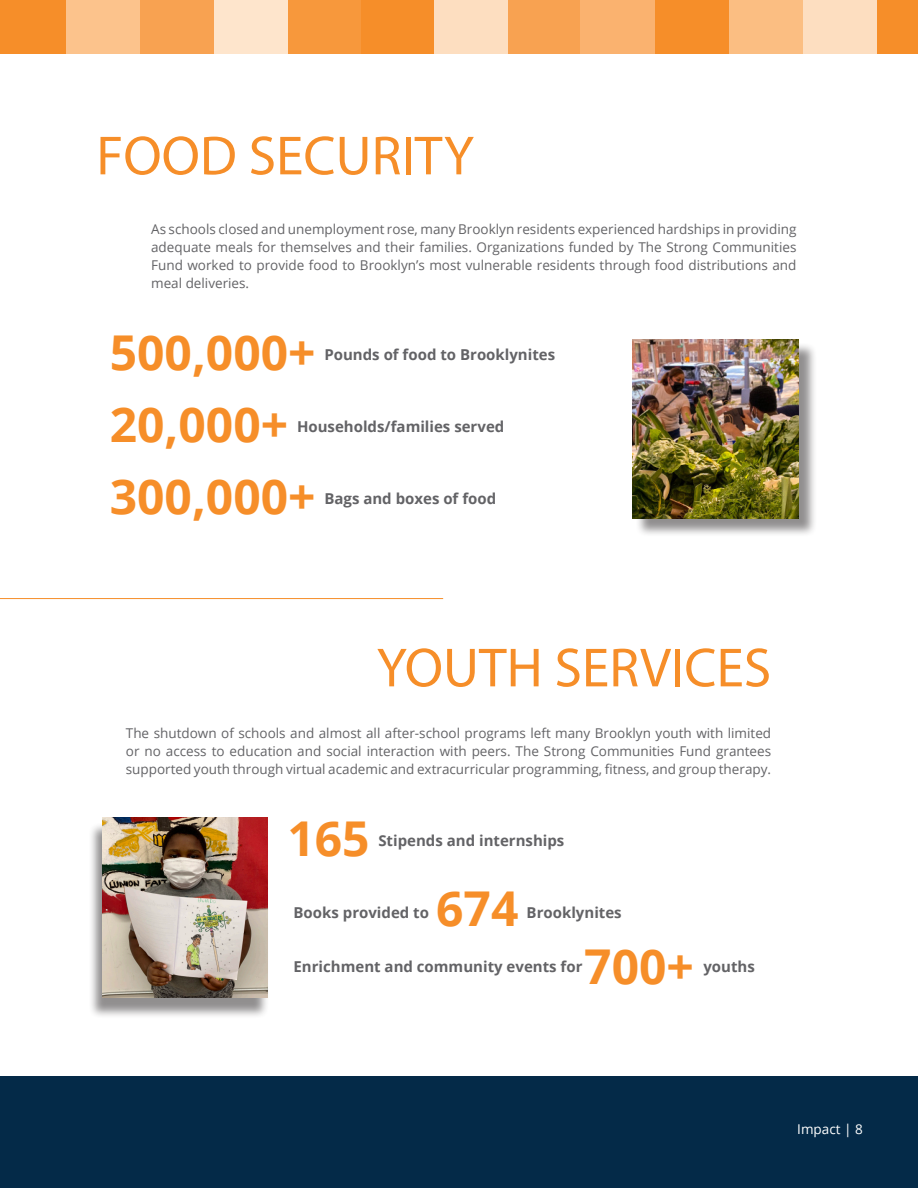
<style>
.page{position:relative;width:918px;height:1188px;background:#fff}
.page>*{position:absolute;margin:0;border:0;box-sizing:border-box;transform-origin:0 0}
.t1{font:55.5px "Myriad Pro";color:#f68e29}
.Large_Number{font:700 48px "Open Sans";color:#f68e29}
.Body_Paragraph_Main{font:700 15px "Open Sans";color:#636366}
.Paragraph_Style_2{font:13.5px/18px "Open Sans";color:#636366;text-align:justify}
.Paragraph_Style_1{font:13.5px "Open Sans";color:#fff}
</style>
<div class="page">
<div style="left:0;top:1077px;width:918px;height:111px;background:#042a48"></div>
<div style="left:635px;top:342px;width:182px;height:195px;background:#231f20;opacity:.5"></div>
<img style="left:633px;top:340px;width:165px;height:179px">
<hr style="left:0;top:598px;width:443px;height:1px;background:#f68e29">
<div style="left:88px;top:822px;width:182px;height:197px;background:#231f20;opacity:.5"></div>
<img style="left:102px;top:817px;width:166px;height:180px">
<div style="left:0;top:0;width:67px;height:54px;background:#f68e29"></div>
<div style="left:67px;top:0;width:74px;height:54px;background:#fcc38c"></div>
<div style="left:141px;top:0;width:74px;height:54px;background:#f8a251"></div>
<div style="left:215px;top:0;width:74px;height:54px;background:#fee5cc"></div>
<div style="left:289px;top:0;width:74px;height:54px;background:#f7983c"></div>
<div style="left:362px;top:0;width:74px;height:54px;background:#f68e29"></div>
<div style="left:434px;top:0;width:74px;height:54px;background:#fddec0"></div>
<div style="left:508px;top:0;width:74px;height:54px;background:#f8a251"></div>
<div style="left:581px;top:0;width:74px;height:54px;background:#fab26f"></div>
<div style="left:655px;top:0;width:74px;height:54px;background:#f68e29"></div>
<div style="left:729px;top:0;width:74px;height:54px;background:#fbbe82"></div>
<div style="left:803px;top:0;width:74px;height:54px;background:#fddec0"></div>
<div style="left:877px;top:0;width:41px;height:54px;background:#f68e29"></div>
<p class="t1" style="left:96px;top:122px;width:379px">FOOD SECURITY</p>
<p class="Paragraph_Style_2" style="left:151px;top:220px;width:647px">As schools closed and unemployment rose, many Brooklyn residents experienced hardships in providing adequate meals for themselves and their families. Organizations funded by The Strong Communities Fund worked to provide food to Brooklyn’s most vulnerable residents through food distributions and meal deliveries.</p>
<p class="Large_Number" style="left:110px;top:319px;width:207px">500,000+</p>
<p class="Body_Paragraph_Main" style="left:324px;top:344px;width:232px">Pounds of food to Brooklynites</p>
<p class="Large_Number" style="left:110px;top:390px;width:180px">20,000+</p>
<p class="Body_Paragraph_Main" style="left:297px;top:416px;width:209px">Households/families served</p>
<p class="Large_Number" style="left:110px;top:463px;width:207px">300,000+</p>
<p class="Body_Paragraph_Main" style="left:324px;top:488px;width:173px">Bags and boxes of food</p>
<p class="t1" style="left:377px;top:634px;width:396px">YOUTH SERVICES</p>
<p class="Paragraph_Style_2" style="left:126px;top:724px;width:647px">The shutdown of schools and almost all after-school programs left many Brooklyn youth with limited or no access to education and social interaction with peers. The Strong Communities Fund grantees supported youth through virtual academic and extracurricular programming, fitness, and group therapy.</p>
<p class="Large_Number" style="left:287px;top:804px;width:84px">165</p>
<p class="Body_Paragraph_Main" style="left:378px;top:830px;width:188px">Stipends and internships</p>
<p class="Large_Number" style="left:436px;top:875px;width:84px">674</p>
<p class="Body_Paragraph_Main" style="left:294px;top:902px;width:137px">Books provided to</p>
<p class="Body_Paragraph_Main" style="left:527px;top:902px;width:97px">Brooklynites</p>
<p class="Large_Number" style="left:584px;top:933px;width:111px">700+</p>
<p class="Body_Paragraph_Main" style="left:294px;top:956px;width:290px">Enrichment and community events for</p>
<p class="Body_Paragraph_Main" style="left:703px;top:956px;width:53px">youths</p>
<p class="Paragraph_Style_1" style="left:797px;top:1120px;width:67px">Impact | 8</p>
</div>
